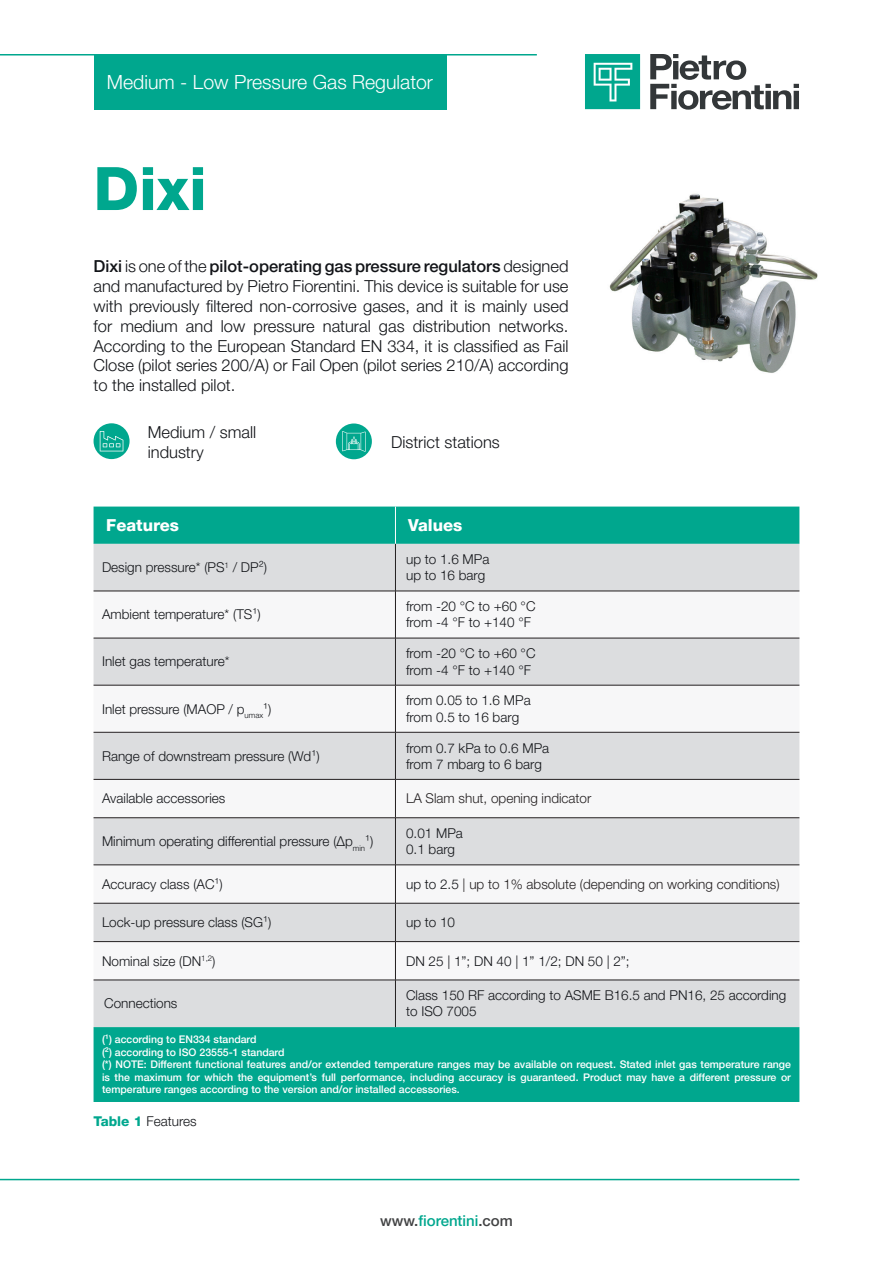
<style>
.page{position:relative;width:893px;height:1263px;background:#fff}
.page>*{position:absolute;margin:0;border:0;box-sizing:border-box;transform-origin:0 0}
.Titolo_Capitolo{font:800 60px "Helvetica Neue LT Pro";color:#00a78e}
.t1{font:300 19.5px "Helvetica Neue LT Pro";color:#fff}
.Testo{font:300 16.5px/19.8px "Helvetica Neue LT Pro";color:#121418;text-align:justify}
.titoli_tabella_bianco{font:800 16.5px "Helvetica Neue LT Pro";color:#fff}
.titoletto_technische{font:500 15px "Helvetica Neue LT Pro";color:#00a78e}
.testo_tabella{font:300 13.5px/16.2px "Helvetica Neue LT Pro";color:#121418}
.testo_tabella-2{font:300 13.5px "Helvetica Neue LT Pro";color:#231f20}
.testo_tabella-3{font:500 10.5px/12.6px "Helvetica Neue LT Pro";color:#fff;text-align:justify}
.s1{font-weight:500}
.s2{color:#121418}
.s3{font-weight:800;color:#00a78e}
.s4{color:#414243}
</style>
<div class="page">
<hr style="left:0;top:54px;width:537px;height:2px;background:#00a78e">
<hr style="left:0;top:1179px;width:799px;height:1px;background:#00a78e">
<div style="left:94px;top:55px;width:352px;height:55px;background:#00a78e"></div>
<svg style="left:650px;top:54px;width:149px;height:56px"></svg>
<svg style="left:585px;top:54px;width:55px;height:55px;background:#25b39e"></svg>
<img style="left:609px;top:193px;width:209px;height:180px">
<svg style="left:94px;top:423px;width:36px;height:36px"></svg>
<svg style="left:100px;top:431px;width:23px;height:20px"></svg>
<div style="left:336px;top:423px;width:36px;height:36px;background:#00a78e;border-radius:50%"></div>
<svg style="left:342px;top:431px;width:24px;height:21px"></svg>
<div style="left:94px;top:507px;width:705px;height:595px;background:#00a78e"></div>
<div style="left:94px;top:544px;width:705px;height:483px;background:#dcdddf"></div>
<svg style="left:94px;top:592px;width:705px;height:388px"></svg>
<hr style="left:395px;top:507px;width:1px;height:37px;background:#fff">
<hr style="left:395px;top:544px;width:1px;height:47px;background:#231f20">
<hr style="left:94px;top:591px;width:301px;height:1px;background:#231f20">
<hr style="left:395px;top:591px;width:404px;height:1px;background:#231f20">
<hr style="left:395px;top:591px;width:1px;height:47px;background:#231f20">
<hr style="left:94px;top:638px;width:301px;height:1px;background:#231f20">
<hr style="left:395px;top:638px;width:404px;height:1px;background:#231f20">
<hr style="left:395px;top:638px;width:1px;height:47px;background:#231f20">
<hr style="left:94px;top:685px;width:301px;height:1px;background:#231f20">
<hr style="left:395px;top:685px;width:404px;height:1px;background:#231f20">
<hr style="left:395px;top:685px;width:1px;height:47px;background:#231f20">
<hr style="left:94px;top:732px;width:301px;height:1px;background:#231f20">
<hr style="left:395px;top:732px;width:404px;height:1px;background:#231f20">
<hr style="left:395px;top:732px;width:1px;height:47px;background:#231f20">
<hr style="left:94px;top:779px;width:301px;height:1px;background:#231f20">
<hr style="left:395px;top:779px;width:404px;height:1px;background:#231f20">
<hr style="left:395px;top:779px;width:1px;height:38px;background:#231f20">
<hr style="left:94px;top:817px;width:301px;height:1px;background:#231f20">
<hr style="left:395px;top:817px;width:404px;height:1px;background:#231f20">
<hr style="left:395px;top:818px;width:1px;height:47px;background:#231f20">
<hr style="left:94px;top:864px;width:301px;height:1px;background:#231f20">
<hr style="left:395px;top:864px;width:404px;height:1px;background:#231f20">
<hr style="left:395px;top:865px;width:1px;height:38px;background:#231f20">
<hr style="left:94px;top:903px;width:301px;height:1px;background:#231f20">
<hr style="left:395px;top:903px;width:404px;height:1px;background:#231f20">
<hr style="left:395px;top:903px;width:1px;height:38px;background:#231f20">
<hr style="left:94px;top:941px;width:301px;height:1px;background:#231f20">
<hr style="left:395px;top:941px;width:404px;height:1px;background:#231f20">
<hr style="left:395px;top:942px;width:1px;height:38px;background:#231f20">
<hr style="left:94px;top:980px;width:301px;height:1px;background:#231f20">
<hr style="left:395px;top:980px;width:404px;height:1px;background:#231f20">
<hr style="left:395px;top:980px;width:1px;height:47px;background:#231f20">
<h2 class="t1" style="left:107px;top:70px;width:328px">Medium - Low Pressure Gas Regulator</h2>
<p class="Titolo_Capitolo" style="left:94px;top:153px;width:115px">Dixi</p>
<p class="Testo" style="left:94px;top:256px;width:476px"><span class="s1">Dixi</span> is one of the <span class="s1">pilot-operating gas pressure regulators</span> designed and manufactured by Pietro Fiorentini. This device is suitable for use with previously filtered non-corrosive gases, and it is mainly used for medium and low pressure natural gas distribution networks.<br>According to the European Standard EN 334, it is classified as Fail Close (pilot series 200/A) or Fail Open (pilot series 210/A) according to the installed pilot.</p>
<p class="Testo" style="left:148px;top:422px;width:110px">Medium / small</p>
<p class="Testo" style="left:148px;top:441px;width:57px">industry</p>
<p class="Testo" style="left:391px;top:431px;width:110px">District stations</p>
<p class="titoli_tabella_bianco" style="left:106px;top:515px;width:74px">Features</p>
<p class="titoli_tabella_bianco" style="left:408px;top:515px;width:56px">Values</p>
<p class="testo_tabella" style="left:102px;top:559px;width:166px">Design pressure* (PS<sup>1</sup> / DP²)</p>
<p class="testo_tabella" style="left:406px;top:551px;width:85px">up to 1.6 MPa</p>
<p class="testo_tabella" style="left:406px;top:567px;width:81px">up to 16 barg</p>
<p class="testo_tabella" style="left:102px;top:606px;width:160px">Ambient temperature* (TS¹)</p>
<p class="testo_tabella" style="left:102px;top:653px;width:129px">Inlet gas temperature*</p>
<p class="testo_tabella" style="left:102px;top:700px;width:171px">Inlet pressure (MAOP / p<sub>umax</sub>¹)</p>
<p class="testo_tabella" style="left:102px;top:747px;width:219px">Range of downstream pressure (Wd¹)</p>
<p class="testo_tabella" style="left:406px;top:598px;width:131px">from -20 °C to +60 °C</p>
<p class="testo_tabella" style="left:406px;top:614px;width:126px">from -4 °F to +140 °F</p>
<p class="testo_tabella" style="left:406px;top:645px;width:131px">from -20 °C to +60 °C</p>
<p class="testo_tabella" style="left:406px;top:661px;width:126px">from -4 °F to +140 °F</p>
<p class="testo_tabella" style="left:406px;top:692px;width:126px">from 0.05 to 1.6 MPa</p>
<p class="testo_tabella" style="left:406px;top:708px;width:115px">from 0.5 to 16 barg</p>
<p class="testo_tabella" style="left:406px;top:739px;width:145px">from 0.7 kPa to 0.6 MPa</p>
<p class="testo_tabella" style="left:406px;top:755px;width:137px">from 7 mbarg to 6 barg</p>
<p class="testo_tabella" style="left:102px;top:790px;width:125px">Available accessories</p>
<p class="testo_tabella-2" style="left:406px;top:790px;width:187px">LA Slam shut, opening indicator</p>
<p class="testo_tabella" style="left:102px;top:833px;width:273px">Minimum operating differential pressure (Δp<sub>min</sub>¹)</p>
<p class="testo_tabella" style="left:406px;top:825px;width:58px">0.01 MPa</p>
<p class="testo_tabella" style="left:406px;top:841px;width:51px">0.1 barg</p>
<p class="testo_tabella" style="left:102px;top:876px;width:122px">Accuracy class (AC¹)</p>
<p class="testo_tabella-2" style="left:406px;top:876px;width:375px"><span class="s2">up to 2.5</span> | up to 1% absolute (depending on working conditions)</p>
<p class="testo_tabella" style="left:102px;top:914px;width:171px">Lock-up pressure class (SG¹)</p>
<p class="testo_tabella" style="left:406px;top:914px;width:51px">up to 10</p>
<p class="testo_tabella" style="left:102px;top:952px;width:115px">Nominal size (DN<sup>1,2</sup>)</p>
<p class="testo_tabella" style="left:406px;top:952px;width:225px">DN 25 | 1”; DN 40 | 1” 1/2; DN 50 | 2”;</p>
<p class="testo_tabella" style="left:104px;top:995px;width:75px">Connections</p>
<p class="testo_tabella" style="left:406px;top:987px;width:382px">Class 150 RF according to ASME B16.5 and PN16, 25 according to ISO 7005</p>
<p class="testo_tabella-3" style="left:102px;top:1033px;width:156px">(¹) according to EN334 standard</p>
<p class="testo_tabella-3" style="left:102px;top:1045px;width:184px">(²) according to ISO 23555-1 standard</p>
<p class="testo_tabella-3" style="left:102px;top:1058px;width:690px">(*) NOTE: Different functional features and/or extended temperature ranges may be available on request. Stated inlet gas temperature range is the maximum for which the equipment’s full performance, including accuracy is guaranteed. Product may have a different pressure or temperature ranges according to the version and/or installed accessories.</p>
<p class="testo_tabella" style="left:94px;top:1113px;width:105px"><span class="s3">Table 1</span> Features</p>
<p class="titoletto_technische" style="left:380px;top:1211px;width:134px"><span class="s4">www.</span>fiorentini<span class="s4">.com</span></p>
</div>
